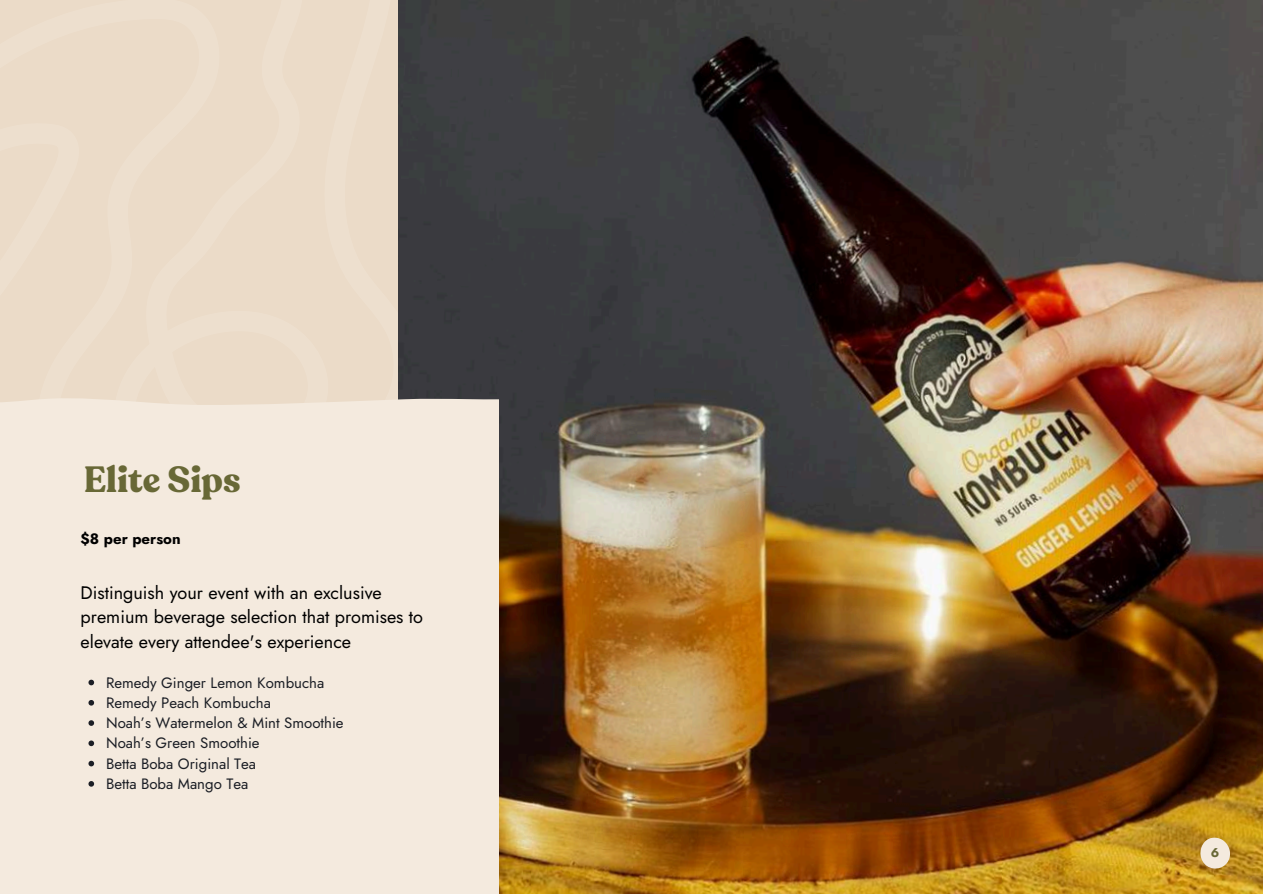
<style>
.page{position:relative;width:1263px;height:894px;background:#fff}
.page>*{position:absolute;margin:0;border:0;box-sizing:border-box;transform-origin:0 0}
.t1{font:700 36px "Recoleta";color:#686836}
.t2{font:18px/24.8px "Jost";color:#000}
.t3{font:15px/20.2px "Jost";color:#1b1e25}
.t4{font:700 15px "Jost";color:#000}
.t5{font:700 12.75px "Jost";color:#686836}
</style>
<div class="page">
<div style="left:329px;top:0;width:69px;height:395px;background:#ebdbc8"></div>
<div style="left:225px;top:0;width:104px;height:395px;background:#ebdbc8"></div>
<div style="left:0;top:0;width:225px;height:395px;background:#ebdbc8"></div>
<div style="left:0;top:118px;width:80px;height:277px;background:#ebdbc8"></div>
<img style="left:398px;top:0;width:864px;height:893px">
<svg style="left:1200px;top:837px;width:31px;height:31px"></svg>
<div style="left:0;top:395px;width:499px;height:498px;background:#f4eade"></div>
<svg style="left:88px;top:679px;width:6px;height:6px"></svg>
<svg style="left:88px;top:699px;width:6px;height:6px"></svg>
<svg style="left:88px;top:720px;width:6px;height:5px"></svg>
<svg style="left:88px;top:740px;width:6px;height:6px"></svg>
<svg style="left:88px;top:760px;width:6px;height:6px"></svg>
<svg style="left:88px;top:780px;width:6px;height:6px"></svg>
<h1 class="t1" style="left:84px;top:456px;width:158px">Elite Sips</h1>
<p class="t4" style="left:81px;top:527px;width:102px">$8 per person</p>
<p class="t2" style="left:81px;top:579px;width:344px">Distinguish your event with an exclusive premium beverage selection that promises to elevate every attendee's experience</p>
<p class="t3" style="left:106px;top:672px;width:239px">Remedy Ginger Lemon Kombucha<br>Remedy Peach Kombucha<br>Noah’s Watermelon &amp; Mint Smoothie<br>Noah’s Green Smoothie<br>Betta Boba Original Tea<br>Betta Boba Mango Tea</p>
<p class="t5" style="left:1211px;top:843px;width:10px">6</p>
</div>
